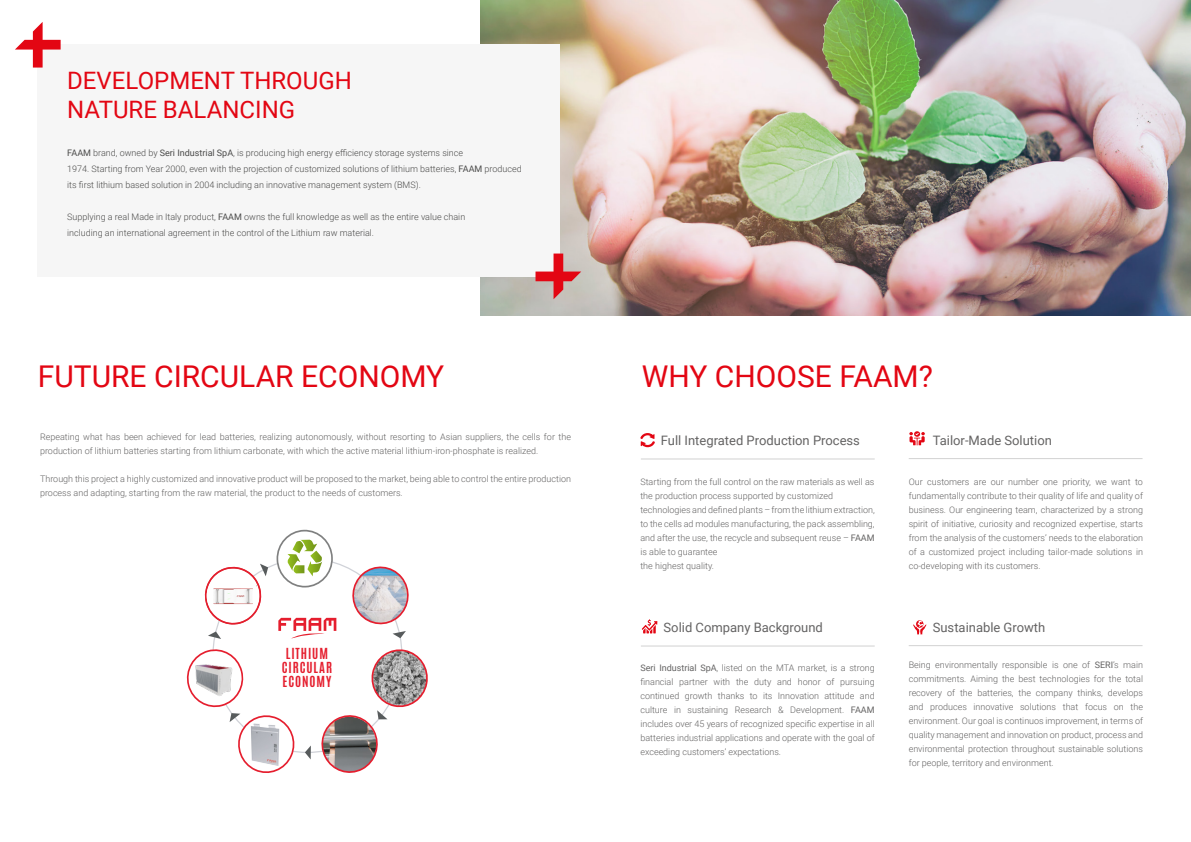
<style>
.page{position:relative;width:1191px;height:842px;background:#fff}
.page>*{position:absolute;margin:0;border:0;box-sizing:border-box;transform-origin:0 0}
.t1{font:30px "Roboto";color:#e30613}
.t2{font:24px/28.8px "Roboto";color:#e30613}
.t3{font:13px "Roboto";color:#646363}
.t4{font:700 12.7px/14px "Antonio";letter-spacing:.075em;color:#e51e2e;text-align:center}
.t5{font:300 9px/14px "Roboto";color:#646363;text-align:justify}
.t6{font:300 9px/16px "Roboto";color:#4a4a49}
.s1{font-weight:400}
</style>
<div class="page">
<img style="left:480px;top:0;width:711px;height:316px">
<div style="left:37px;top:44px;width:522px;height:232px;background:#f6f6f6"></div>
<svg style="left:15px;top:22px;width:46px;height:46px"></svg>
<svg style="left:535px;top:254px;width:46px;height:45px;background:#d68a8b"></svg>
<svg style="left:909px;top:431px;width:16px;height:14px"></svg>
<svg style="left:913px;top:620px;width:13px;height:14px"></svg>
<svg style="left:642px;top:619px;width:15px;height:14px"></svg>
<svg style="left:640px;top:433px;width:15px;height:14px"></svg>
<hr style="left:641px;top:459px;width:233px;height:1px;background:#b6b6b6">
<hr style="left:641px;top:646px;width:233px;height:1px;background:#b6b6b6">
<hr style="left:908px;top:458px;width:234px;height:1px;background:#b6b6b6">
<hr style="left:908px;top:645px;width:234px;height:1px;background:#b6b6b6">
<svg style="left:350px;top:566px;width:59px;height:72px"></svg>
<svg style="left:305px;top:648px;width:123px;height:125px"></svg>
<svg style="left:197px;top:645px;width:100px;height:128px"></svg>
<svg style="left:204px;top:563px;width:64px;height:76px"></svg>
<svg style="left:275px;top:529px;width:59px;height:59px"></svg>
<svg style="left:278px;top:618px;width:58px;height:21px"></svg>
<img style="left:186px;top:656px;width:61px;height:44px">
<div style="left:207px;top:572px;width:52px;height:48px;background:#fff;border-radius:50%"></div>
<img style="left:213px;top:588px;width:39px;height:17px">
<div style="left:189px;top:654px;width:52px;height:48px;background:#fff;border-radius:50%"></div>
<img style="left:193px;top:660px;width:43px;height:36px">
<h2 class="t2" style="left:67px;top:67px;width:286px">DEVELOPMENT THROUGH<br>NATURE BALANCING</h2>
<p class="t6" style="left:67px;top:145px;width:456px"><span class="s1">FAAM</span> brand, owned by <span class="s1">Seri Industrial SpA</span>, is producing high energy efficiency storage systems since<br>1974. Starting from Year 2000, even with the projection of customized solutions of lithium batteries, <span class="s1">FAAM</span> produced its first lithium based solution in 2004 including an innovative management system (BMS).</p>
<p class="t6" style="left:67px;top:209px;width:399px">Supplying a real Made in Italy product, <span class="s1">FAAM</span> owns the full knowledge as well as the entire value chain including an international agreement in the control of the Lithium raw material.</p>
<h1 class="t1" style="left:38px;top:359px;width:408px">FUTURE CIRCULAR ECONOMY</h1>
<h1 class="t1" style="left:642px;top:359px;width:293px">WHY CHOOSE FAAM?</h1>
<p class="t5" style="left:40px;top:430px;width:532px">Repeating what has been achieved for lead batteries, realizing autonomously, without resorting to Asian suppliers, the cells for the production of lithium batteries starting from lithium carbonate, with which the active material lithium-iron-phosphate is realized.</p>
<p class="t5" style="left:40px;top:472px;width:532px">Through this project a highly customized and innovative product will be proposed to the market, being able to control the entire production process and adapting, starting from the raw material, the product to the needs of customers.</p>
<p class="t5" style="left:640px;top:475px;width:236px;text-align:left">Starting from the full control on the raw materials as well as the production process supported by customized technologies and defined plants – from the lithium extraction, to the cells ad modules manufacturing, the pack assembling, and after the use, the recycle and subsequent reuse – <span class="s1">FAAM </span>is able to guarantee<br>the highest quality.</p>
<h3 class="t3" style="left:661px;top:433px;width:201px">Full Integrated Production Process</h3>
<h3 class="t4" style="left:282px;top:646px;width:52px">LITHIUM<br>CIRCULAR<br>ECONOMY</h3>
<h3 class="t3" style="left:663px;top:620px;width:161px">Solid Company Background</h3>
<p class="t5" style="left:640px;top:661px;width:236px"><span class="s1">Seri Industrial SpA</span>, listed on the MTA market, is a strong financial partner with the duty and honor of pursuing continued growth thanks to its Innovation attitude and culture in sustaining Research &amp; Development. <span class="s1">FAAM </span>includes over 45 years of recognized specific expertise in all batteries industrial applications and operate with the goal of exceeding customers’ expectations.</p>
<h3 class="t3" style="left:932px;top:432px;width:121px">Tailor-Made Solution</h3>
<p class="t5" style="left:908px;top:475px;width:236px">Our customers are our number one priority, we want to fundamentally contribute to their quality of life and quality of business. Our engineering team, characterized by a strong spirit of initiative, curiosity and recognized expertise, starts from the analysis of the customers’ needs to the elaboration of a customized project including tailor-made solutions in co-developing with its customers.</p>
<h3 class="t3" style="left:932px;top:620px;width:114px">Sustainable Growth</h3>
<p class="t5" style="left:908px;top:658px;width:236px">Being environmentally responsible is one of <span class="s1">SERI</span>’s main commitments. Aiming the best technologies for the total recovery of the batteries, the company thinks, develops and produces innovative solutions that focus on the environment. Our goal is continuos improvement, in terms of quality management and innovation on product, process and environmental protection throughout sustainable solutions for people, territory and environment.</p>
</div>
